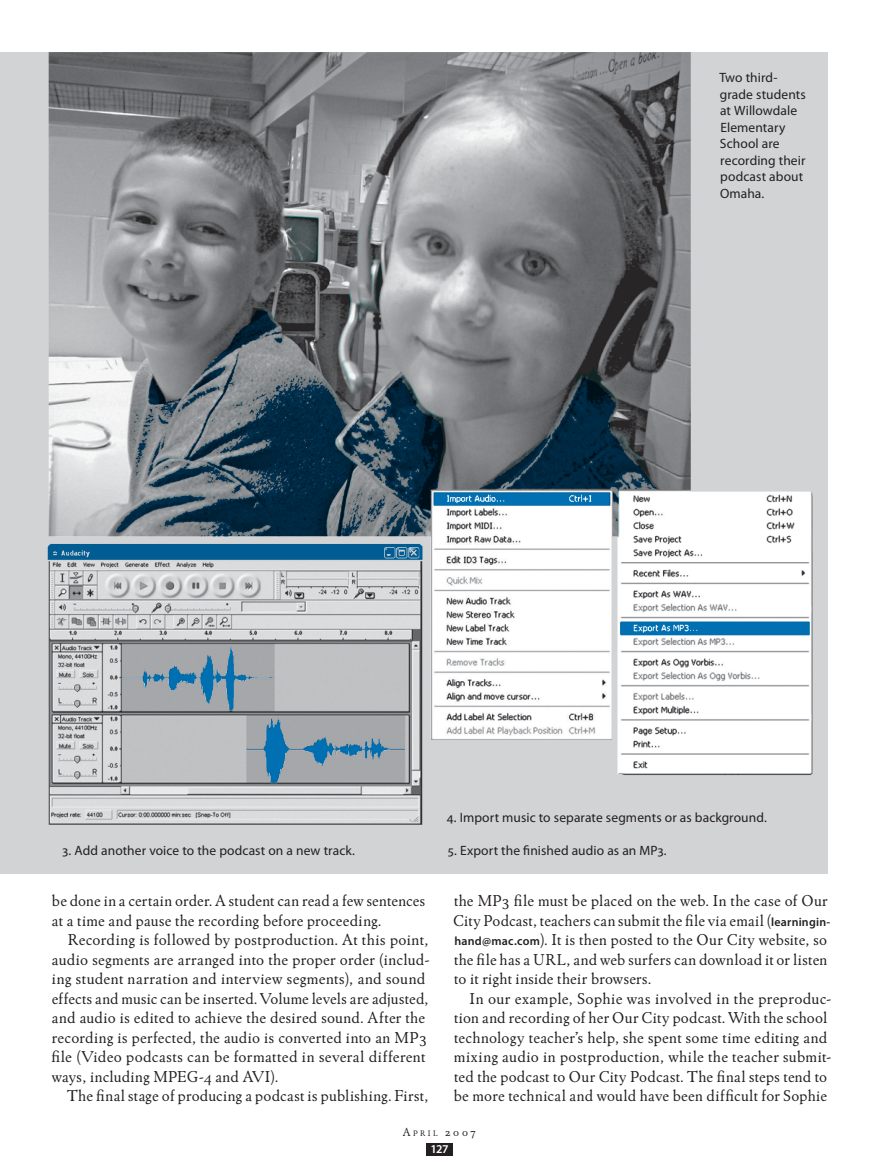
<style>
.page{position:relative;width:878px;height:1175px;background:#fff}
.page>*{position:absolute;margin:0;border:0;box-sizing:border-box;transform-origin:0 0}
.t1{font:16.5px/19.5px "Winchester New ITC Book OS";letter-spacing:.015em;color:#231f20}
.t2{font:13.5px/16.5px "Myriad Pro";letter-spacing:.005em;color:#231f20}
.t3{font:12px "Winchester New ITC Book OS";color:#231f20}
.t4{font:600 12px "Myriad Pro";color:#fff}
.s1{font-family:"Myriad Pro";font-weight:600;font-size:12px}
.s2{font-size:8.4px}
</style>
<div class="page">
<div style="left:0;top:52px;width:827px;height:822px;background:#d1d3d4"></div>
<div style="left:426px;top:1143px;width:26px;height:12px;background:#231f20"></div>
<img style="left:47px;top:52px;width:781px;height:784px">
<img style="left:65px;top:73px;width:653px;height:493px">
<p class="t2" style="left:719px;top:69px;width:88px">Two third&shy;grade students at Willowdale<br>Elementary<br>School are recording their podcast about<br>Omaha.</p>
<p class="t2" style="left:62px;top:842px;width:294px">3. Add another voice to the podcast on a new track.</p>
<p class="t1" style="left:52px;top:891px;width:375px">be done in a certain order. A student can read a few sentences at a time and pause the recording before proceeding.</p>
<p class="t1" style="left:51px;top:930px;width:380px;text-indent:16px">Recording is followed by postproduction. At this point, audio segments are arranged into the proper order (includ&shy;ing student narration and interview segments), and sound effects and music can be inserted. Volume levels are adjusted, and audio is edited to achieve the desired sound. After the recording is perfected, the audio is converted into an MP3 file (Video podcasts can be formatted in several different ways, including MPEG-4 and AVI).</p>
<p class="t1" style="left:67px;top:1086px;width:363px">The final stage of producing a podcast is publishing. First,</p>
<p class="t2" style="left:447px;top:809px;width:321px">4. Import music to separate segments or as background.</p>
<p class="t2" style="left:448px;top:842px;width:220px">5. Export the finished audio as an MP3.</p>
<p class="t1" style="left:453px;top:891px;width:379px">the MP3 file must be placed on the web. In the case of Our City Podcast, teachers can submit the file via email (<span class="s1">learningin&shy;hand@mac.com</span>). It is then posted to the Our City website, so the file has a URL, and web surfers can download it or listen to it right inside their browsers.</p>
<p class="t1" style="left:454px;top:988px;width:379px;text-indent:16px">In our example, Sophie was involved in the preproduc&shy;tion and recording of her Our City podcast. With the school technology teacher’s help, she spent some time editing and mixing audio in postproduction, while the teacher submit&shy;ted the podcast to Our City Podcast. The final steps tend to be more technical and would have been difficult for Sophie</p>
<p class="t3" style="left:403px;top:1124px;width:75px">A<span class="s2">pril</span> 2007</p>
<p class="t4" style="left:430px;top:1141px;width:19px">127</p>
</div>
